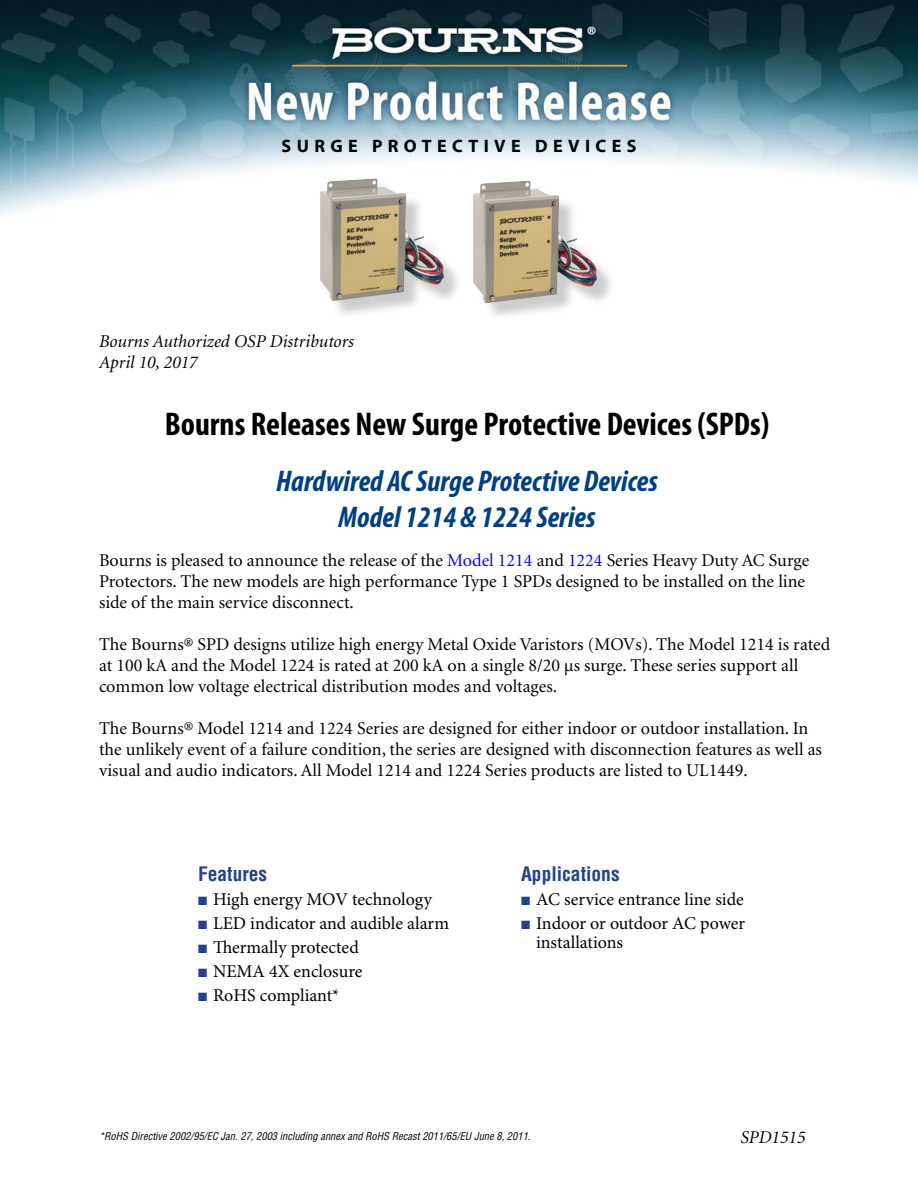
<style>
.page{position:relative;width:918px;height:1188px;background:#fff}
.page>*{position:absolute;margin:0;border:0;box-sizing:border-box;transform-origin:0 0}
.t1{font:700 condensed 33px "Myriad Pro";color:#000}
.t2{font:italic 700 condensed 30px/36px "Myriad Pro";color:#003f80;text-align:center}
.t3{font:700 condensed 19.5px "Helvetica";color:#25408f}
.t4{font:18px/21px "Minion";color:#000}
.t5{font:18px/19.5px "Minion Pro";color:#000}
.t6{font:italic 18px/21px "Minion";color:#000}
.t7{font:700 18px "Myriad Pro";letter-spacing:.3em;color:#000}
.t8{font:italic condensed 10.5px "Helvetica";color:#000}
.s1{color:#00f}
.s2{color:#25408f}
</style>
<div class="page">
<img style="left:0;top:0;width:918px;height:216px">
<div style="left:322px;top:181px;width:140px;height:138px;background:#000;opacity:.2"></div>
<img style="left:320px;top:178px;width:125px;height:123px">
<div style="left:475px;top:183px;width:140px;height:138px;background:#000;opacity:.2"></div>
<img style="left:473px;top:181px;width:125px;height:122px">
<p class="t7" style="left:282px;top:134px;width:356px">SURGE PROTECTIVE DEVICES</p>
<p class="t6" style="left:99px;top:331px;width:256px">Bourns Authorized OSP Distributors<br>April 10, 2017</p>
<h1 class="t1" style="left:165px;top:406px;width:606px">Bourns Releases New Surge Protective Devices (SPDs)</h1>
<h2 class="t2" style="left:276px;top:463px;width:383px">Hardwired AC Surge Protective Devices<br>Model 1214 &amp; 1224 Series</h2>
<p class="t4" style="left:99px;top:550px;width:712px">Bourns is pleased to announce the release of the <span class="s1">Model 1214</span> and <span class="s1">1224</span> Series Heavy Duty AC Surge<br>Protectors. The new models are high performance Type 1 SPDs designed to be installed on the line side of the main service disconnect.</p>
<p class="t4" style="left:99px;top:634px;width:733px">The Bourns® SPD designs utilize high energy Metal Oxide Varistors (MOVs). The Model 1214 is rated at 100 kA and the Model 1224 is rated at 200 kA on a single 8/20 µs surge. These series support all common low voltage electrical distribution modes and voltages.</p>
<p class="t4" style="left:99px;top:718px;width:724px">The Bourns® Model 1214 and 1224 Series are designed for either indoor or outdoor installation. In the unlikely event of a failure condition, the series are designed with disconnection features as well as visual and audio indicators. All Model 1214 and 1224 Series products are listed to UL1449.</p>
<p class="t3" style="left:198px;top:862px;width:71px">Features</p>
<p class="t5" style="left:198px;top:890px;width:235px"><span class="s2">■</span> High energy MOV technology</p>
<p class="t5" style="left:198px;top:914px;width:253px"><span class="s2">■</span> LED indicator and audible alarm</p>
<p class="t5" style="left:198px;top:938px;width:162px"><span class="s2">■</span> Thermally protected</p>
<p class="t5" style="left:198px;top:962px;width:166px"><span class="s2">■</span> NEMA 4X enclosure</p>
<p class="t5" style="left:198px;top:986px;width:143px"><span class="s2">■</span> RoHS compliant*</p>
<p class="t3" style="left:521px;top:862px;width:100px">Applications</p>
<p class="t5" style="left:521px;top:890px;width:224px"><span class="s2">■</span> AC service entrance line side</p>
<p class="t5" style="left:536px;top:914px;width:211px;text-indent:-15px"><span class="s2">■</span> Indoor or outdoor AC power installations</p>
<p class="t8" style="left:99px;top:1129px;width:433px">*RoHS Directive 2002/95/EC Jan. 27, 2003 including annex and RoHS Recast 2011/65/EU June 8, 2011.</p>
<p class="t6" style="left:740px;top:1127px;width:67px">SPD1515</p>
</div>
